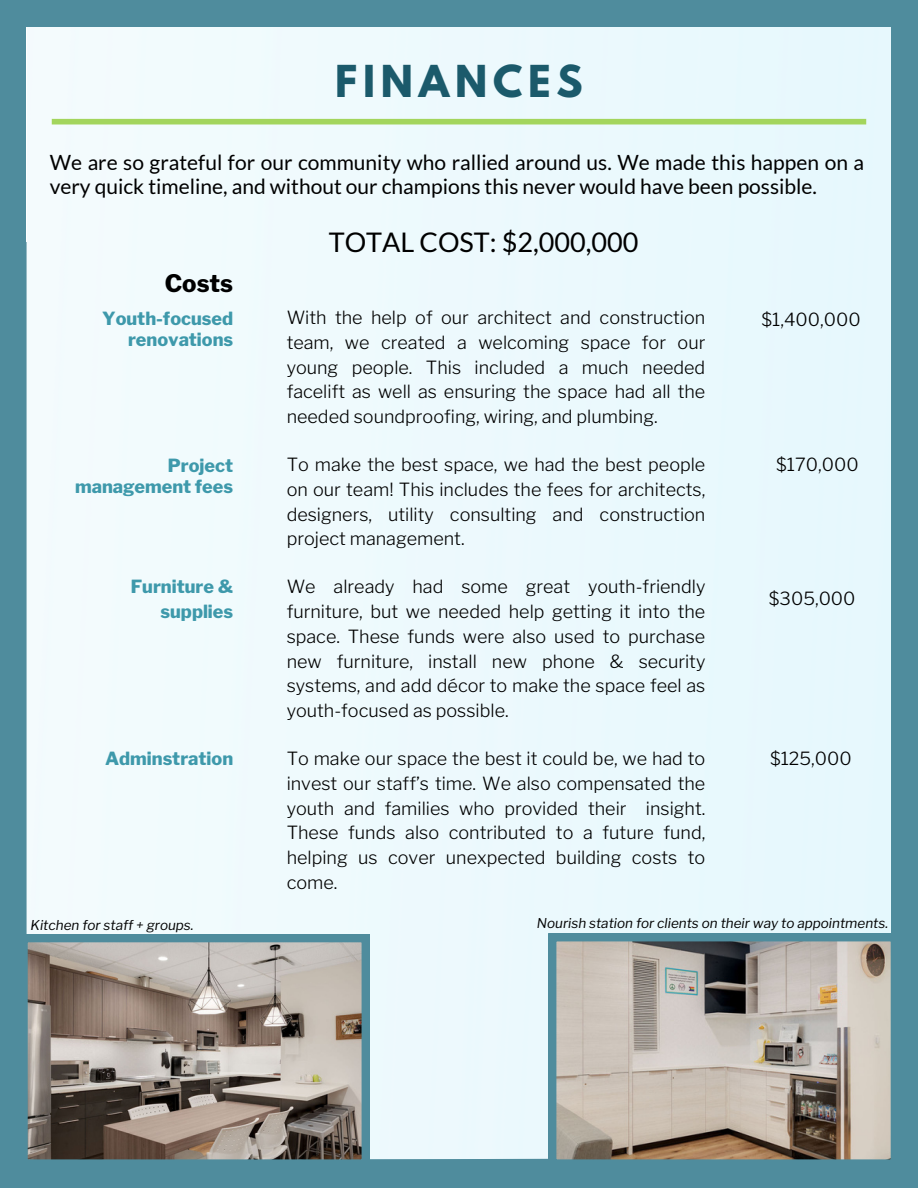
<style>
.page{position:relative;width:918px;height:1188px;background:#4f8c9d}
.page>*{position:absolute;margin:0;border:0;box-sizing:border-box;transform-origin:0 0}
.t1{font:700 39px "League Spartan";letter-spacing:.15em;color:#1b5a6b}
.t2{font:27px "Lato";color:#000}
.t3{font:800 24px "Libre Franklin";color:#000}
.t4{font:21px/23.7px "Lato";color:#000}
.t5{font:300 18px/24.8px "Libre Franklin";color:#000;text-align:justify}
.t6{font:800 18px/21.3px "Libre Franklin";color:#3e99ab;text-align:right}
.t7{font:italic 13.5px "Libre Franklin";color:#000}
</style>
<div class="page">
<div style="left:27px;top:27px;width:863px;height:1115px;background:#edf9fd"></div>
<div style="left:52px;top:119px;width:814px;height:5px;background:#a3d55d"></div>
<svg style="left:370px;top:1142px;width:178px;height:18px;background:#e3f3f7"></svg>
<svg style="left:27px;top:934px;width:342px;height:226px;background:#918c85"></svg>
<svg style="left:549px;top:934px;width:342px;height:226px;background:#a9a59e"></svg>
<h1 class="t1" style="left:335px;top:62px;width:249px">FINANCES</h1>
<p class="t4" style="left:50px;top:150px;width:816px">We are so grateful for our community who rallied around us. We made this happen on a very quick timeline, and without our champions this never would have been possible.</p>
<h3 class="t3" style="left:165px;top:268px;width:70px">Costs</h3>
<h2 class="t2" style="left:329px;top:226px;width:311px">TOTAL COST: $2,000,000</h2>
<p class="t6" style="left:102px;top:308px;width:133px">Youth-focused renovations</p>
<p class="t5" style="left:287px;top:305px;width:420px">With the help of our architect and construction team, we created a welcoming space for our young people. This included a much needed facelift as well as ensuring the space had all the needed soundproofing, wiring, and plumbing.</p>
<p class="t5" style="left:762px;top:307px;width:101px">$1,400,000</p>
<p class="t6" style="left:75px;top:455px;width:159px">Project management fees</p>
<p class="t5" style="left:287px;top:452px;width:420px">To make the best space, we had the best people on our team! This includes the fees for architects, designers, utility consulting and construction project management.</p>
<p class="t5" style="left:776px;top:452px;width:84px">$170,000</p>
<p class="t6" style="left:131px;top:575px;width:104px;line-height:24.8px">Furniture &amp; supplies</p>
<p class="t5" style="left:769px;top:586px;width:88px">$305,000</p>
<p class="t5" style="left:287px;top:575px;width:420px">We already had some great youth-friendly furniture, but we needed help getting it into the space. These funds were also used to purchase new furniture, install new phone &amp; security systems, and add décor to make the space feel as youth-focused as possible.</p>
<p class="t6" style="left:105px;top:748px;width:129px">Adminstration</p>
<p class="t5" style="left:287px;top:746px;width:420px">To make our space the best it could be, we had to</p>
<p class="t5" style="left:770px;top:746px;width:83px">$125,000</p>
<p class="t5" style="left:287px;top:771px;width:420px">invest our staff’s time. We also compensated the youth and families who provided their insight.<br>These funds also contributed to a future fund, helping us cover unexpected building costs to come.</p>
<p class="t7" style="left:31px;top:917px;width:165px">Kitchen for staff + groups.</p>
<p class="t7" style="left:537px;top:915px;width:353px">Nourish station for clients on their way to appointments.</p>
</div>
